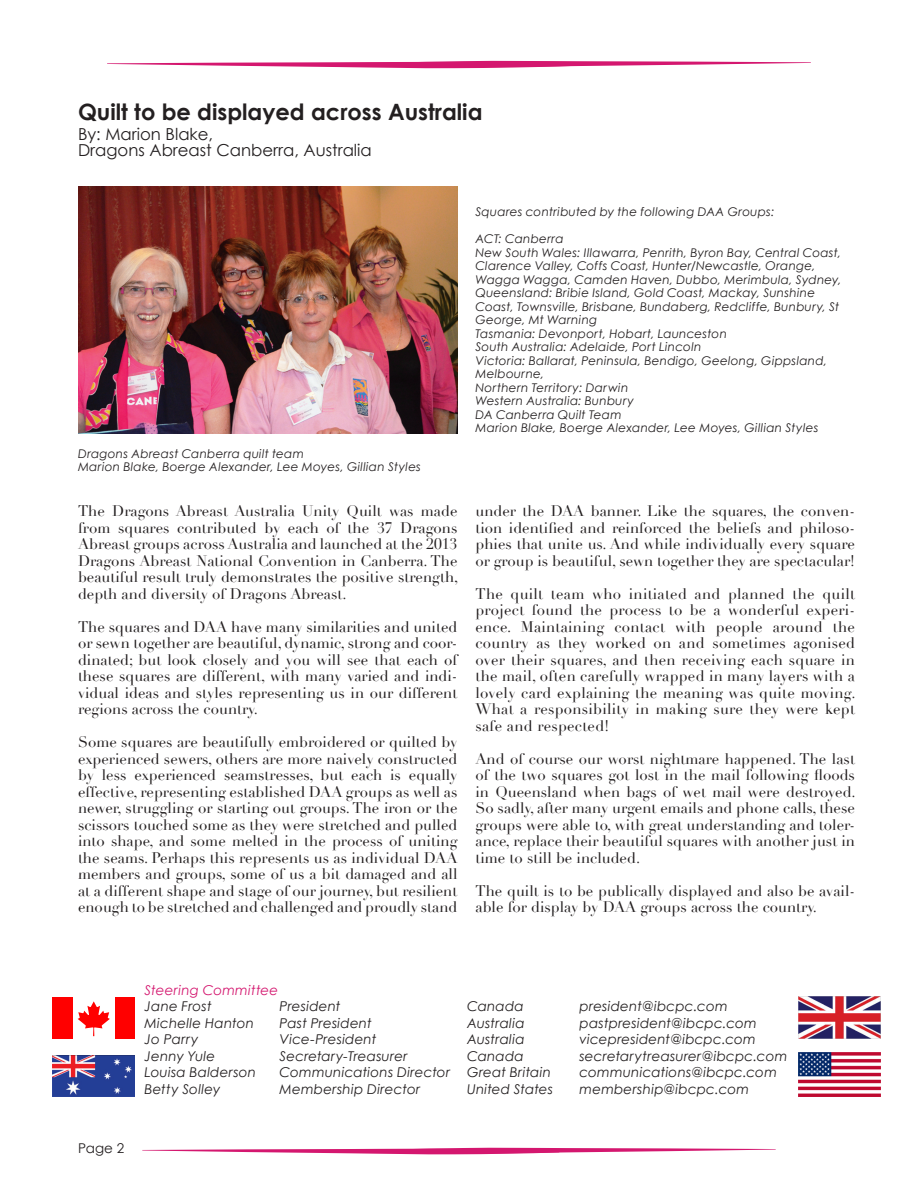
<style>
.page{position:relative;width:918px;height:1188px;background:#fff}
.page>*{position:absolute;margin:0;border:0;box-sizing:border-box;transform-origin:0 0}
.t1{font:700 22.5px "Century Gothic";color:#231f20}
.t2{font:16.5px/16.5px "Century Gothic";color:#231f20}
.Body_Copy{font:15px/16.5px "Didot";color:#231f20;text-align:justify}
.Steering_Committee{font:italic 13.5px "Century Gothic";letter-spacing:.015em;color:#231f20}
.Steering_Committee-2{font:italic 13.5px "Century Gothic";letter-spacing:.015em;color:#d4176f}
.Page_number__left{font:13.5px "Century Gothic";color:#231f20}
.photo_caption{font:italic 12px/13.5px "Century Gothic";letter-spacing:.02em;color:#231f20}
</style>
<div class="page">
<svg style="left:107px;top:61px;width:704px;height:7px"></svg>
<svg style="left:142px;top:1148px;width:634px;height:7px"></svg>
<img style="left:78px;top:186px;width:380px;height:248px">
<div style="left:52px;top:998px;width:83px;height:41px;background:#f00"></div>
<div style="left:73px;top:998px;width:41px;height:41px;background:#fff"></div>
<svg style="left:78px;top:1001px;width:32px;height:35px"></svg>
<img style="left:52px;top:1055px;width:83px;height:41px">
<img style="left:798px;top:997px;width:82px;height:42px">
<img style="left:798px;top:1053px;width:82px;height:43px">
<p class="t1" style="left:78px;top:95px;width:406px">Quilt to be displayed across Australia</p>
<p class="t2" style="left:78px;top:125px;width:295px">By: Marion Blake,<br>Dragons Abreast Canberra, Australia</p>
<p class="photo_caption" style="left:78px;top:446px;width:228px">Dragons Abreast Canberra quilt team</p>
<p class="photo_caption" style="left:78px;top:460px;width:344px">Marion Blake, Boerge Alexander, Lee Moyes, Gillian Styles</p>
<p class="Body_Copy" style="left:78px;top:503px;width:382px">The Dragons Abreast Australia Unity Quilt was made from squares contributed by each of the 37 Dragons Abreast groups across Australia and launched at the 2013<br>Dragons Abreast National Convention in Canberra. The beautiful result truly demonstrates the positive strength, depth and diversity of Dragons Abreast.</p>
<p class="Body_Copy" style="left:78px;top:618px;width:381px">The squares and DAA have many similarities and united or sewn together are beautiful, dynamic, strong and coor&shy;dinated; but look closely and you will see that each of these squares are different, with many varied and indi&shy;vidual ideas and styles representing us in our different regions across the country.</p>
<p class="Body_Copy" style="left:78px;top:734px;width:381px">Some squares are beautifully embroidered or quilted by experienced sewers, others are more naively constructed by less experienced seamstresses, but each is equally effective, representing established DAA groups as well as newer, struggling or starting out groups. The iron or the scissors touched some as they were stretched and pulled into shape, and some melted in the process of uniting the seams. Perhaps this represents us as individual DAA members and groups, some of us a bit damaged and all at a different shape and stage of our journey, but resilient enough to be stretched and challenged and proudly stand</p>
<p class="photo_caption" style="left:476px;top:205px;width:300px">Squares contributed by the following DAA Groups:</p>
<p class="photo_caption" style="left:476px;top:232px;width:90px">ACT: Canberra</p>
<p class="photo_caption" style="left:476px;top:245px;width:367px">New South Wales: Illawarra, Penrith, Byron Bay, Central Coast,<br>Clarence Valley, Coffs Coast, Hunter/Newcastle, Orange,<br>Wagga Wagga, Camden Haven, Dubbo, Merimbula, Sydney,</p>
<p class="photo_caption" style="left:476px;top:286px;width:365px">Queensland: Bribie Island, Gold Coast, Mackay, Sunshine<br>Coast, Townsville, Brisbane, Bundaberg, Redcliffe, Bunbury, St<br>George, Mt Warning</p>
<p class="photo_caption" style="left:476px;top:326px;width:253px">Tasmania: Devonport, Hobart, Launceston</p>
<p class="photo_caption" style="left:476px;top:340px;width:227px">South Australia: Adelaide, Port Lincoln</p>
<p class="photo_caption" style="left:476px;top:353px;width:353px">Victoria: Ballarat, Peninsula, Bendigo, Geelong, Gippsland,<br>Melbourne,</p>
<p class="photo_caption" style="left:476px;top:380px;width:154px">Northern Territory: Darwin</p>
<p class="photo_caption" style="left:476px;top:394px;width:160px">Western Australia: Bunbury</p>
<p class="photo_caption" style="left:476px;top:407px;width:148px">DA Canberra Quilt Team</p>
<p class="photo_caption" style="left:476px;top:421px;width:344px">Marion Blake, Boerge Alexander, Lee Moyes, Gillian Styles</p>
<p class="Body_Copy" style="left:476px;top:503px;width:381px">under the DAA banner. Like the squares, the conven&shy;tion identified and reinforced the beliefs and philoso&shy;phies that unite us. And while individually every square or group is beautiful, sewn together they are spectacular!</p>
<p class="Body_Copy" style="left:476px;top:585px;width:382px">The quilt team who initiated and planned the quilt project found the process to be a wonderful experi&shy;ence. Maintaining contact with people around the country as they worked on and sometimes agonised over their squares, and then receiving each square in the mail, often carefully wrapped in many layers with a lovely card explaining the meaning was quite moving.<br>What a responsibility in making sure they were kept safe and respected!</p>
<p class="Body_Copy" style="left:476px;top:750px;width:382px">And of course our worst nightmare happened. The last of the two squares got lost in the mail following floods in Queensland when bags of wet mail were destroyed.<br>So sadly, after many urgent emails and phone calls, these groups were able to, with great understanding and toler&shy;ance, replace their beautiful squares with another just in time to still be included.</p>
<p class="Body_Copy" style="left:476px;top:882px;width:381px">The quilt is to be publically displayed and also be avail&shy;able for display by DAA groups across the country.</p>
<p class="Page_number__left" style="left:78px;top:1139px;width:48px">Page 2</p>
<p class="Steering_Committee-2" style="left:145px;top:980px;width:135px">Steering Committee</p>
<p class="Steering_Committee" style="left:145px;top:997px;width:69px">Jane Frost</p>
<p class="Steering_Committee" style="left:280px;top:997px;width:62px">President</p>
<p class="Steering_Committee" style="left:467px;top:997px;width:58px">Canada</p>
<p class="Steering_Committee" style="left:580px;top:997px;width:150px">president@ibcpc.com</p>
<p class="Steering_Committee" style="left:145px;top:1013px;width:111px">Michelle Hanton</p>
<p class="Steering_Committee" style="left:280px;top:1013px;width:94px">Past President</p>
<p class="Steering_Committee" style="left:467px;top:1013px;width:59px">Australia</p>
<p class="Steering_Committee" style="left:580px;top:1013px;width:179px">pastpresident@ibcpc.com</p>
<p class="Steering_Committee" style="left:145px;top:1030px;width:55px">Jo Parry</p>
<p class="Steering_Committee" style="left:280px;top:1030px;width:98px">Vice-President</p>
<p class="Steering_Committee" style="left:467px;top:1030px;width:59px">Australia</p>
<p class="Steering_Committee" style="left:580px;top:1030px;width:178px">vicepresident@ibcpc.com</p>
<p class="Steering_Committee" style="left:145px;top:1046px;width:72px">Jenny Yule</p>
<p class="Steering_Committee" style="left:280px;top:1046px;width:130px">Secretary-Treasurer</p>
<p class="Steering_Committee" style="left:467px;top:1046px;width:58px">Canada</p>
<p class="Steering_Committee" style="left:580px;top:1046px;width:209px">secretarytreasurer@ibcpc.com</p>
<p class="Steering_Committee" style="left:145px;top:1063px;width:113px">Louisa Balderson</p>
<p class="Steering_Committee" style="left:280px;top:1063px;width:273px">Communications Director Great Britain</p>
<p class="Steering_Committee" style="left:580px;top:1063px;width:199px">communications@ibcpc.com</p>
<p class="Steering_Committee" style="left:145px;top:1079px;width:77px">Betty Solley</p>
<p class="Steering_Committee" style="left:280px;top:1079px;width:142px">Membership Director</p>
<p class="Steering_Committee" style="left:467px;top:1079px;width:87px">United States</p>
<p class="Steering_Committee" style="left:580px;top:1079px;width:171px">membership@ibcpc.com</p>
</div>
